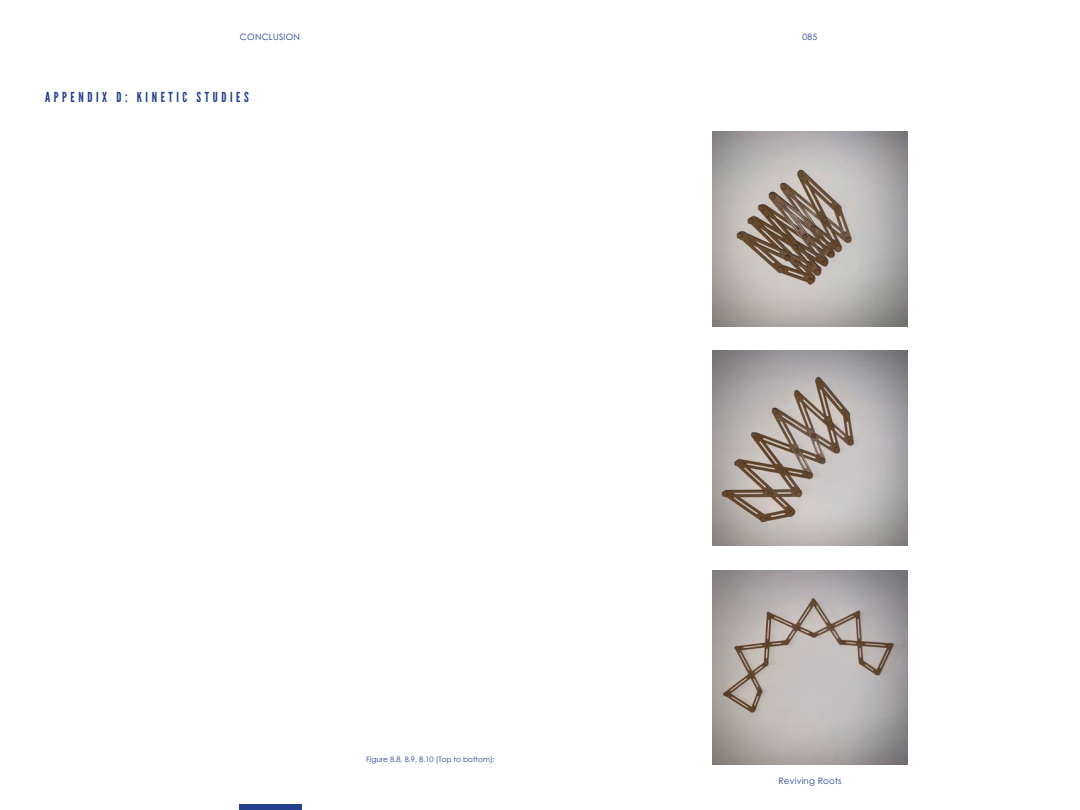
<style>
.page{position:relative;width:1080px;height:810px;background:#fff}
.page>*{position:absolute;margin:0;border:0;box-sizing:border-box;transform-origin:0 0}
.t1{font:13.75px "League Gothic";letter-spacing:.26em;color:#25408f}
.t2{font:8.75px "Century Gothic Pro";letter-spacing:.02em;color:#25408f}
.t3{font:7.5px "Century Gothic Pro";color:#25408f}
.s1{font-style:italic}
</style>
<div class="page">
<div style="left:239px;top:805px;width:62px;height:5px;background:#25408f"></div>
<img style="left:713px;top:132px;width:194px;height:194px">
<img style="left:713px;top:351px;width:194px;height:195px">
<img style="left:713px;top:570px;width:194px;height:195px">
<p class="t2" style="left:240px;top:31px;width:62px">CONCLUSION</p>
<p class="t2" style="left:803px;top:31px;width:16px">085</p>
<h1 class="t1" style="left:45px;top:89px;width:205px">APPENDIX D: KINETIC STUDIES</h1>
<p class="t3" style="left:366px;top:755px;width:130px">Figure 8.8, 8.9, 8.10 (Top to bottom)<span class="s1">:</span></p>
<p class="t2" style="left:778px;top:775px;width:65px">Reviving Roots</p>
</div>
